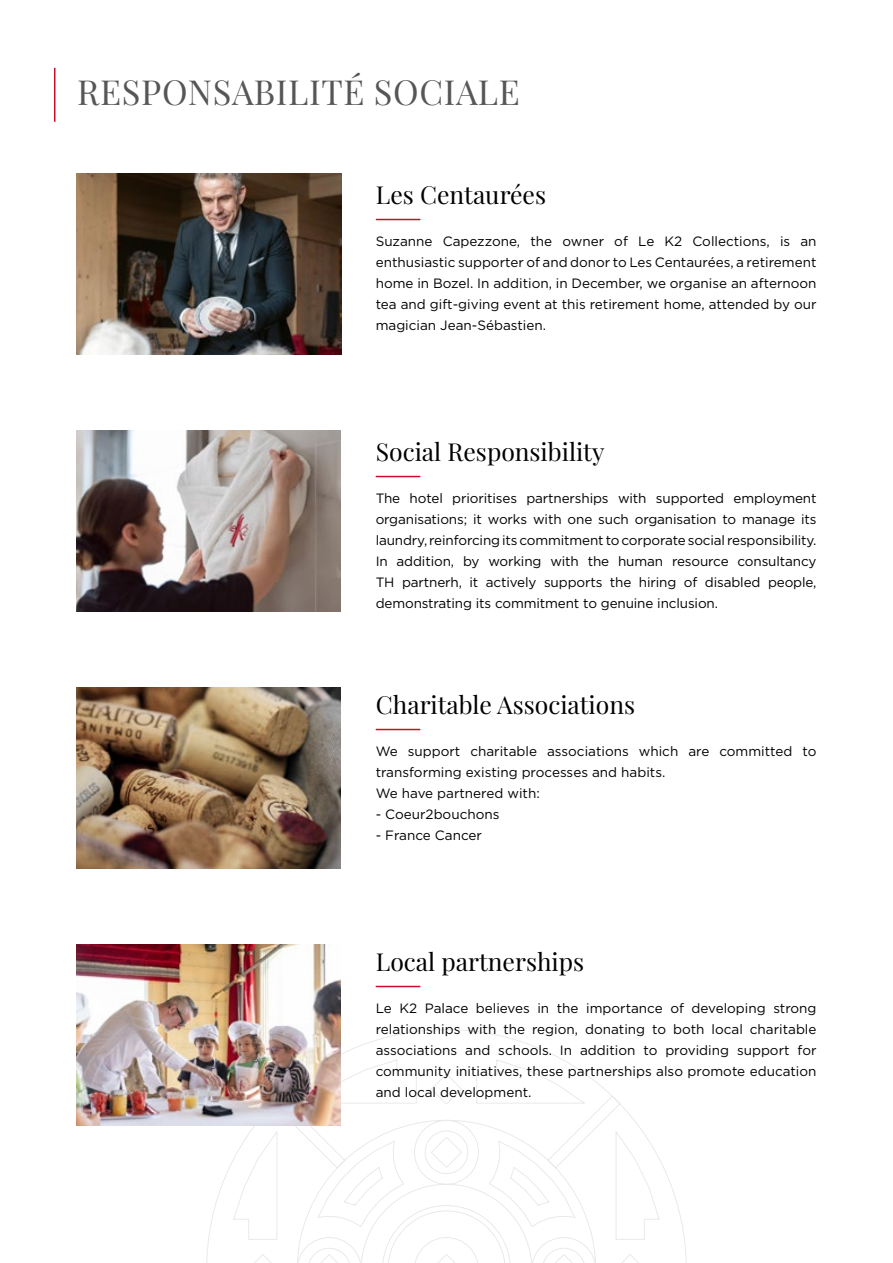
<style>
.page{position:relative;width:893px;height:1263px;background:#fff}
.page>*{position:absolute;margin:0;border:0;box-sizing:border-box;transform-origin:0 0}
.t1{font:34.5px "Playfair Display";letter-spacing:.02em;color:#555756}
.t2{font:24.75px "Playfair Display";color:#000}
.t3{font:13.5px/21px "Gotham";color:#000;text-align:justify}
</style>
<div class="page">
<svg style="left:206px;top:1029px;width:481px;height:234px"></svg>
<hr style="left:54px;top:68px;width:2px;height:54px;background:#cd0c2a">
<img style="left:76px;top:173px;width:266px;height:182px">
<hr style="left:376px;top:219px;width:44px;height:1px;background:#cd0c2a">
<hr style="left:376px;top:729px;width:44px;height:1px;background:#cd0c2a">
<hr style="left:376px;top:986px;width:44px;height:1px;background:#cd0c2a">
<img style="left:76px;top:687px;width:265px;height:182px">
<img style="left:76px;top:944px;width:265px;height:182px">
<hr style="left:376px;top:476px;width:44px;height:1px;background:#cd0c2a">
<img style="left:76px;top:430px;width:265px;height:182px">
<h1 class="t1" style="left:77px;top:65px;width:444px">RESPONSABILITÉ SOCIALE</h1>
<h2 class="t2" style="left:376px;top:175px;width:172px">Les Centaurées</h2>
<p class="t3" style="left:376px;top:230px;width:442px">Suzanne Capezzone, the owner of Le K2 Collections, is an enthusiastic supporter of and donor to Les Centaurées, a retirement home in Bozel. In addition, in December, we organise an afternoon tea and gift-giving event at this retirement home, attended by our magician Jean-Sébastien.</p>
<h2 class="t2" style="left:376px;top:432px;width:230px">Social Responsibility</h2>
<p class="t3" style="left:376px;top:487px;width:442px">The hotel prioritises partnerships with supported employment organisations; it works with one such organisation to manage its laundry, reinforcing its commitment to corporate social responsibility.<br>In addition, by working with the human resource consultancy TH partnerh, it actively supports the hiring of disabled people, demonstrating its commitment to genuine inclusion.</p>
<h2 class="t2" style="left:376px;top:685px;width:261px">Charitable Associations</h2>
<p class="t3" style="left:376px;top:740px;width:442px;text-align:left">We support charitable associations which are committed to transforming existing processes and habits.<br>We have partnered with:</p>
<p class="t3" style="left:376px;top:803px;width:125px">- Coeur2bouchons</p>
<p class="t3" style="left:376px;top:824px;width:108px">- France Cancer</p>
<h2 class="t2" style="left:376px;top:942px;width:210px">Local partnerships</h2>
<p class="t3" style="left:376px;top:997px;width:442px">Le K2 Palace believes in the importance of developing strong relationships with the region, donating to both local charitable associations and schools. In addition to providing support for community initiatives, these partnerships also promote education and local development.</p>
</div>
